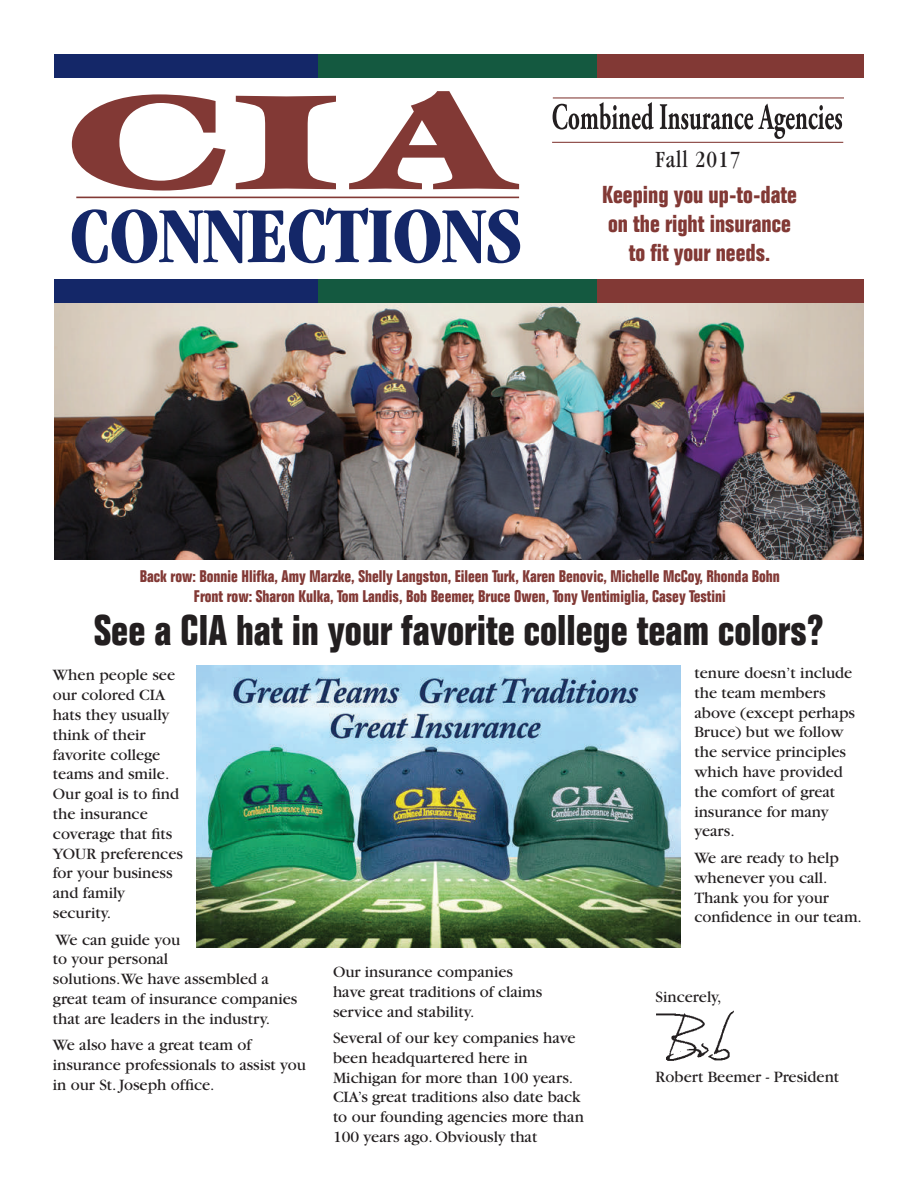
<style>
.page{position:relative;width:918px;height:1188px;background:#fff}
.page>*{position:absolute;margin:0;border:0;box-sizing:border-box;transform-origin:0 0}
.t1{font:700 condensed 81.9px "Garamond";letter-spacing:-.015em;color:#142768}
.t2{font:700 condensed 42px "Folio";color:#231f20}
.t3{font:700 condensed 24px/28.8px "Folio";color:#823935;text-align:center}
.t4{font:condensed 24px "Garamond";letter-spacing:.04em;color:#231f20}
.t5{font:16.5px/19.8px "Garamond";color:#231f20}
.t6{font:700 condensed 16.5px/19.8px "Folio";color:#823935;text-align:center}
</style>
<div class="page">
<img style="left:54px;top:303px;width:810px;height:256px">
<svg style="left:72px;top:94px;width:154px;height:97px"></svg>
<svg style="left:236px;top:96px;width:100px;height:93px"></svg>
<svg style="left:349px;top:91px;width:170px;height:98px"></svg>
<hr style="left:76px;top:197px;width:443px;height:1px;background:#823935">
<div style="left:54px;top:279px;width:265px;height:24px;background:#142768"></div>
<div style="left:319px;top:279px;width:278px;height:24px;background:#145940"></div>
<div style="left:597px;top:279px;width:267px;height:24px;background:#823935"></div>
<div style="left:54px;top:54px;width:265px;height:24px;background:#142768"></div>
<div style="left:319px;top:54px;width:278px;height:24px;background:#145940"></div>
<div style="left:597px;top:54px;width:267px;height:24px;background:#823935"></div>
<hr style="left:553px;top:97px;width:291px;height:1px;background:#823935">
<hr style="left:552px;top:142px;width:291px;height:1px;background:#823935">
<svg style="left:553px;top:102px;width:101px;height:28px"></svg>
<svg style="left:660px;top:104px;width:182px;height:35px"></svg>
<img style="left:656px;top:1010px;width:78px;height:51px">
<img style="left:197px;top:665px;width:484px;height:283px">
<h1 class="t1" style="left:70px;top:190px;width:454px">CONNECTIONS</h1>
<h3 class="t4" style="left:656px;top:146px;width:86px">Fall 2017</h3>
<h3 class="t3" style="left:602px;top:181px;width:197px">Keeping you up-to-date on the right insurance to fit your needs.</h3>
<p class="t6" style="left:140px;top:567px;width:642px">Back row: Bonnie Hlifka, Amy Marzke, Shelly Langston, Eileen Turk, Karen Benovic, Michelle McCoy, Rhonda Bohn<br>Front row: Sharon Kulka, Tom Landis, Bob Beemer, Bruce Owen, Tony Ventimiglia, Casey Testini</p>
<h2 class="t2" style="left:94px;top:607px;width:731px">See a CIA hat in your favorite college team colors?</h2>
<p class="t5" style="left:53px;top:666px;width:132px">When people see our colored CIA hats they usually think of their favorite college teams and smile.<br>Our goal is to find the insurance coverage that fits<br>YOUR preferences for your business and family security.</p>
<p class="t5" style="left:53px;top:930px;width:246px">We can guide you<br>to your personal<br>solutions.We have assembled a great team of insurance companies that are leaders in the industry.</p>
<p class="t5" style="left:53px;top:1035px;width:255px">We also have a great team of insurance professionals to assist you in our St. Joseph office.</p>
<p class="t5" style="left:333px;top:962px;width:211px">Our insurance companies have great traditions of claims service and stability.</p>
<p class="t5" style="left:333px;top:1028px;width:252px">Several of our key companies have been headquartered here in<br>Michigan for more than 100 years.<br>CIA’s great traditions also date back to our founding agencies more than<br>100 years ago. Obviously that</p>
<p class="t5" style="left:694px;top:663px;width:162px">tenure doesn’t include the team members above (except perhaps<br>Bruce) but we follow the service principles which have provided the comfort of great insurance for many years.</p>
<p class="t5" style="left:694px;top:848px;width:169px">We are ready to help whenever you call.<br>Thank you for your confidence in our team.</p>
<p class="t5" style="left:656px;top:987px;width:68px">Sincerely,</p>
<p class="t5" style="left:656px;top:1067px;width:185px">Robert Beemer - President</p>
</div>
